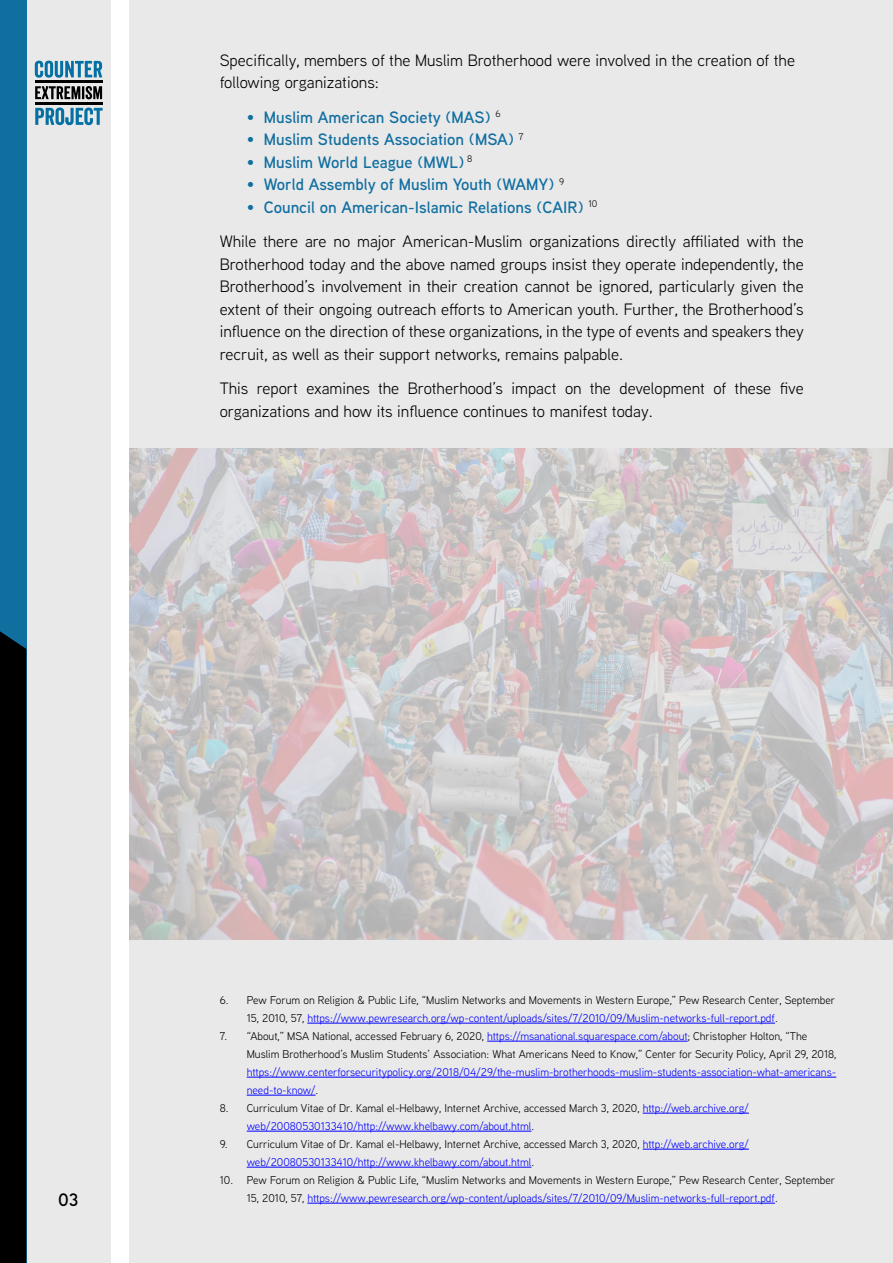
<style>
.page{position:relative;width:893px;height:1263px;background:#fff}
.page>*{position:absolute;margin:0;border:0;box-sizing:border-box;transform-origin:0 0}
.t1{font:600 18px "Aaux Next";color:#000}
.t2{font:16.5px/22.5px "Aaux Next";color:#000}
.t3{font:600 16.5px "Aaux Next";color:#116fa0}
.t4{font:11.25px/18px "Aaux Next";color:#000}
.t5{font:11.25px/18px "Aaux Next";color:#00f}
.s1{font-weight:400}
.s2{color:#116fa0}
.s3{font-weight:600;color:#116fa0}
.s4{color:#00f}
.s5{color:#000}
</style>
<div class="page">
<div style="left:130px;top:0;width:763px;height:1263px;background:#e9e9ea"></div>
<div style="left:0;top:0;width:111px;height:1263px;background:#e9e9ea"></div>
<div style="left:0;top:0;width:26px;height:1263px;background:#116fa0"></div>
<div style="left:0;top:631px;width:26px;height:632px;background:#000"></div>
<hr style="left:35px;top:80px;width:68px;height:3px;background:#000">
<hr style="left:35px;top:102px;width:68px;height:3px;background:#000">
<svg style="left:35px;top:108px;width:68px;height:17px"></svg>
<svg style="left:35px;top:86px;width:67px;height:13px"></svg>
<svg style="left:35px;top:61px;width:67px;height:17px"></svg>
<img style="left:130px;top:449px;width:763px;height:491px">
<hr style="left:307px;top:1023px;width:468px;height:1px;background:#00f">
<hr style="left:487px;top:1041px;width:201px;height:1px;background:#00f">
<hr style="left:247px;top:1077px;width:589px;height:1px;background:#00f">
<hr style="left:247px;top:1095px;width:69px;height:1px;background:#00f">
<hr style="left:643px;top:1113px;width:106px;height:1px;background:#00f">
<hr style="left:247px;top:1131px;width:284px;height:1px;background:#00f">
<hr style="left:643px;top:1149px;width:106px;height:1px;background:#00f">
<hr style="left:247px;top:1167px;width:284px;height:1px;background:#00f">
<hr style="left:307px;top:1203px;width:468px;height:1px;background:#00f">
<p class="t2" style="left:220px;top:48px;width:577px">Specifically, members of the Muslim Brotherhood were involved in the creation of the following organizations:</p>
<p class="t3" style="left:247px;top:105px;width:255px"><span class="s1">•</span> Muslim American Society (MAS) <sup>6</sup></p>
<p class="t3" style="left:247px;top:128px;width:278px"><span class="s1">•</span> Muslim Students Association (MSA) <sup>7</sup></p>
<p class="t3" style="left:247px;top:150px;width:227px"><span class="s1">•</span> Muslim World League (MWL) <sup>8</sup></p>
<p class="t3" style="left:247px;top:173px;width:319px"><span class="s1">•</span> World Assembly of Muslim Youth (WAMY) <sup>9</sup></p>
<p class="t2" style="left:220px;top:189px;width:585px;line-height:34.5px;text-indent:27px"><span class="s2">•</span> <span class="s3">Council on American-Islamic Relations (CAIR)</span> <sup>10<br></sup>While there are no major American-Muslim organizations directly affiliated with the</p>
<p class="t2" style="left:220px;top:252px;width:586px;text-align:justify">Brotherhood today and the above named groups insist they operate independently, the Brotherhood’s involvement in their creation cannot be ignored, particularly given the extent of their ongoing outreach efforts to American youth. Further, the Brotherhood’s influence on the direction of these organizations, in the type of events and speakers they recruit, as well as their support networks, remains palpable.</p>
<p class="t2" style="left:220px;top:376px;width:585px">This report examines the Brotherhood’s impact on the development of these five organizations and how its influence continues to manifest today.</p>
<p class="t1" style="left:58px;top:1187px;width:22px">03</p>
<p class="t4" style="left:247px;top:991px;width:590px;text-indent:-27px">6. Pew Forum on Religion &amp; Public Life, “Muslim Networks and Movements in Western Europe,” Pew Research Center, September<br>15, 2010, 57, <span class="s4">https://www.pewresearch.org/wp-content/uploads/sites/7/2010/09/Muslim-networks-full-report.pdf</span>.</p>
<p class="t4" style="left:247px;top:1027px;width:591px;text-indent:-27px">7. “About,” MSA National, accessed February 6, 2020, <span class="s4">https://msanational.squarespace.com/about</span>; Christopher Holton, “The<br>Muslim Brotherhood’s Muslim Students’ Association: What Americans Need to Know,” Center for Security Policy, April 29, 2018,</p>
<p class="t5" style="left:247px;top:1063px;width:591px">https://www.centerforsecuritypolicy.org/2018/04/29/the-muslim-brotherhoods-muslim-students-association-what-americans&shy;need-to-know/<span class="s5">.</span></p>
<p class="t5" style="left:247px;top:1099px;width:504px;text-indent:-27px"><span class="s5">8. Curriculum Vitae of Dr. Kamal el-Helbawy, Internet Archive, accessed March 3, 2020,</span> http://web.archive.org/ web/20080530133410/http://www.khelbawy.com/about.html<span class="s5">.</span></p>
<p class="t5" style="left:247px;top:1135px;width:504px;text-indent:-27px"><span class="s5">9. Curriculum Vitae of Dr. Kamal el-Helbawy, Internet Archive, accessed March 3, 2020,</span> http://web.archive.org/ web/20080530133410/http://www.khelbawy.com/about.html<span class="s5">.</span></p>
<p class="t4" style="left:247px;top:1171px;width:590px;text-indent:-27px">10. Pew Forum on Religion &amp; Public Life, “Muslim Networks and Movements in Western Europe,” Pew Research Center, September<br>15, 2010, 57, <span class="s4">https://www.pewresearch.org/wp-content/uploads/sites/7/2010/09/Muslim-networks-full-report.pdf</span>.</p>
</div>
